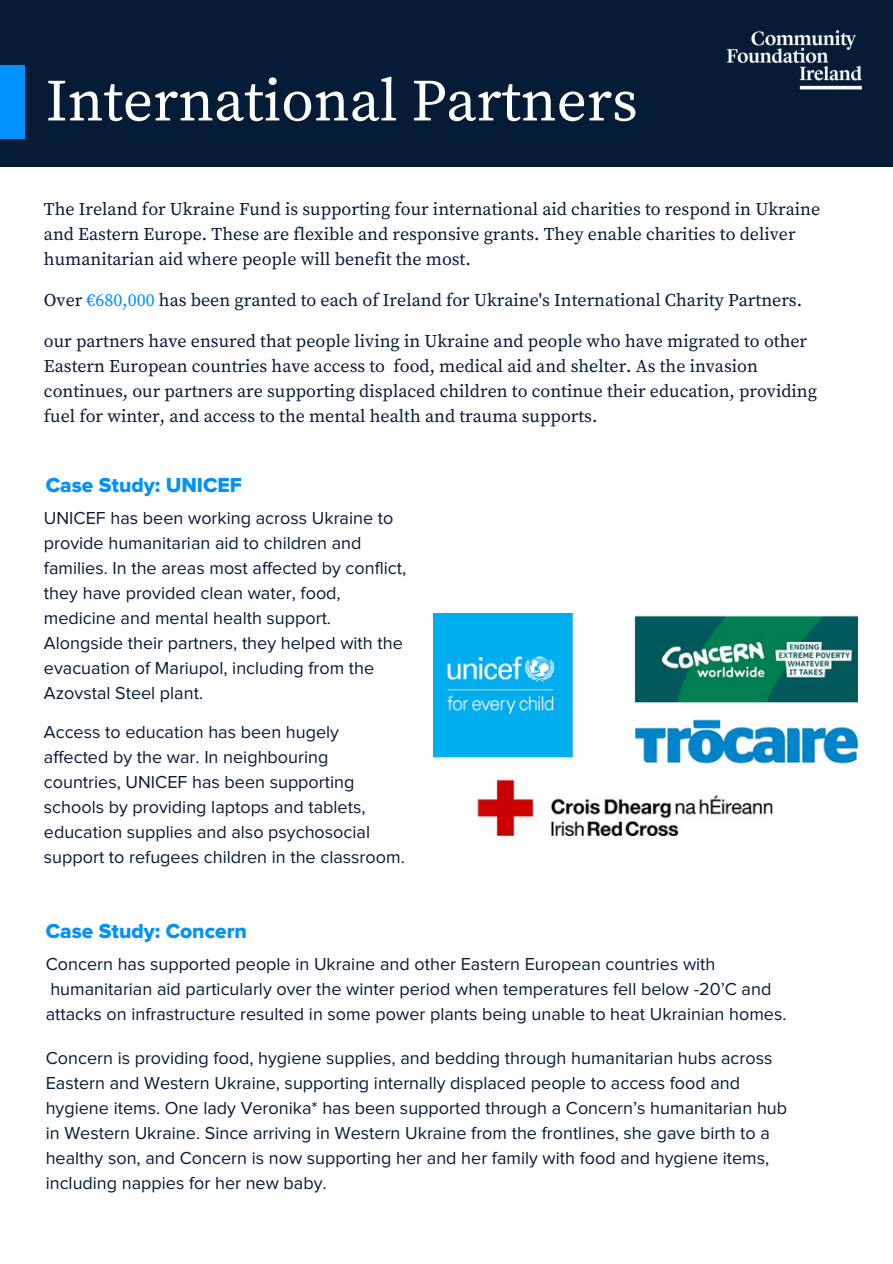
<style>
.page{position:relative;width:893px;height:1264px;background:#fff}
.page>*{position:absolute;margin:0;border:0;box-sizing:border-box;transform-origin:0 0}
.t1{font:59.25px "Source Serif Pro";color:#fff}
.t2{font:21px "Proxima Nova Extrabld";color:#0091ff}
.t3{font:18px/25px "Proxima Nova";color:#051c37}
.t4{font:18px/24.9px "Source Serif Pro";color:#051c37}
.s1{color:#0091ff}
</style>
<div class="page">
<div style="left:0;top:0;width:892px;height:167px;background:#051c37"></div>
<img style="left:727px;top:30px;width:135px;height:60px">
<div style="left:0;top:65px;width:25px;height:74px;background:#0091ff"></div>
<img style="left:433px;top:613px;width:424px;height:222px">
<h1 class="t1" style="left:46px;top:66px;width:593px">International Partners</h1>
<p class="t4" style="left:44px;top:198px;width:777px">The Ireland for Ukraine Fund is supporting four international aid charities to respond in Ukraine and Eastern Europe. These are flexible and responsive grants. They enable charities to deliver humanitarian aid where people will benefit the most.</p>
<p class="t4" style="left:44px;top:288px;width:759px">Over <span class="s1">€680,000</span> has been granted to each of Ireland for Ukraine's International Charity Partners.</p>
<p class="t4" style="left:44px;top:329px;width:774px">our partners have ensured that people living in Ukraine and people who have migrated to other Eastern European countries have access to food, medical aid and shelter. As the invasion continues, our partners are supporting displaced children to continue their education, providing fuel for winter, and access to the mental health and trauma supports.</p>
<p class="t2" style="left:46px;top:475px;width:198px">Case Study: UNICEF</p>
<p class="t3" style="left:44px;top:506px;width:364px">UNICEF has been working across Ukraine to provide humanitarian aid to children and families. In the areas most affected by conflict, they have provided clean water, food, medicine and mental health support.<br>Alongside their partners, they helped with the evacuation of Mariupol, including from the Azovstal Steel plant.</p>
<p class="t3" style="left:44px;top:720px;width:362px">Access to education has been hugely affected by the war. In neighbouring countries, UNICEF has been supporting schools by providing laptops and tablets, education supplies and also psychosocial support to refugees children in the classroom.</p>
<p class="t2" style="left:46px;top:921px;width:203px">Case Study: Concern</p>
<p class="t3" style="left:46px;top:952px;width:742px">Concern has supported people in Ukraine and other Eastern European countries with humanitarian aid particularly over the winter period when temperatures fell below -20’C and attacks on infrastructure resulted in some power plants being unable to heat Ukrainian homes.</p>
<p class="t3" style="left:46px;top:1045px;width:742px">Concern is providing food, hygiene supplies, and bedding through humanitarian hubs across Eastern and Western Ukraine, supporting internally displaced people to access food and hygiene items. One lady Veronika* has been supported through a Concern’s humanitarian hub in Western Ukraine. Since arriving in Western Ukraine from the frontlines, she gave birth to a healthy son, and Concern is now supporting her and her family with food and hygiene items, including nappies for her new baby.</p>
</div>
